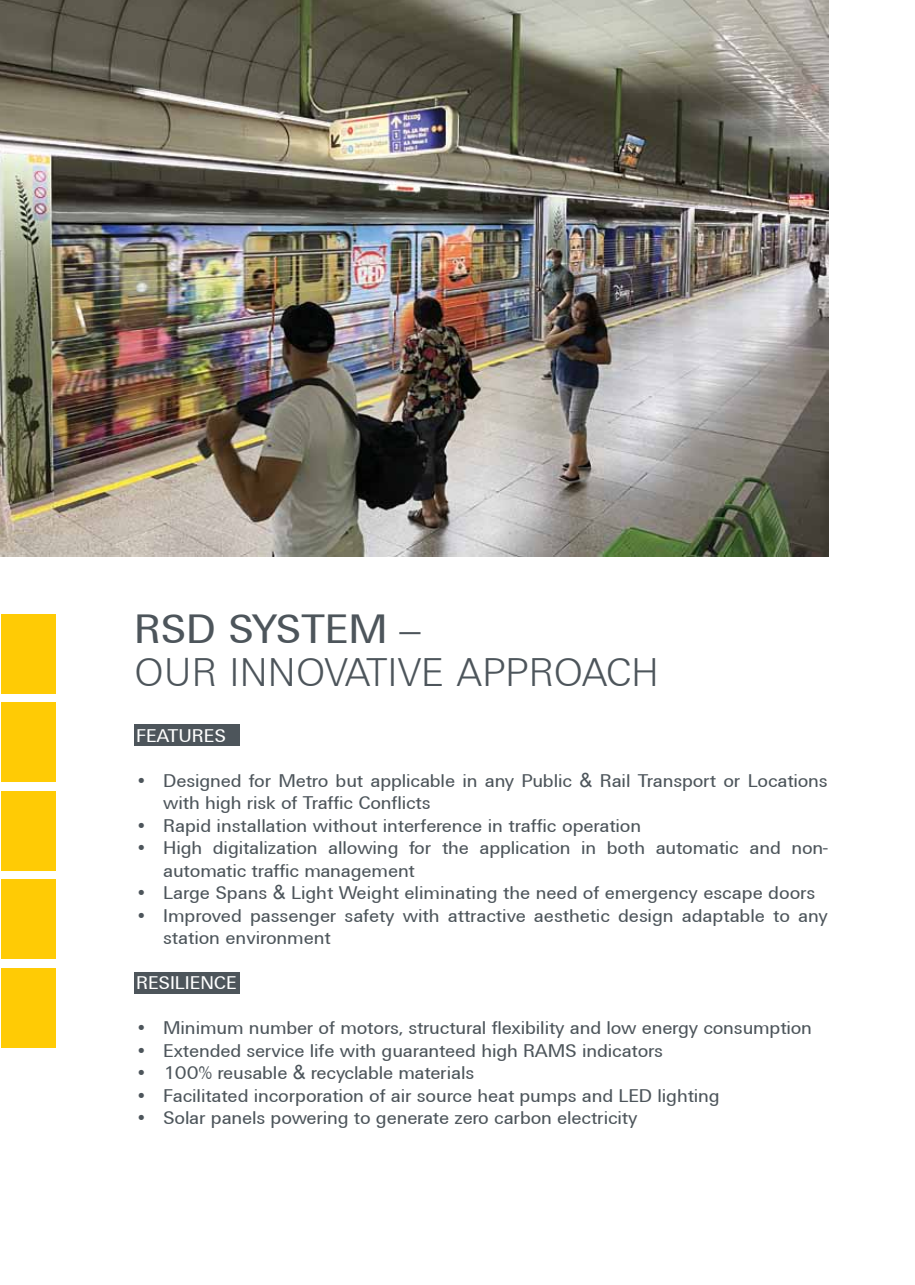
<style>
.page{position:relative;width:915px;height:1285px;background:#fff}
.page>*{position:absolute;margin:0;border:0;box-sizing:border-box;transform-origin:0 0}
.t1{font:300 43.5px/43.5px "Universum Bg";letter-spacing:-.005em;color:#4d555b}
.t2{font:19.5px/22.5px "Universum Bg";letter-spacing:-.005em;color:#4d555b}
.t3{font:19.5px "Universum Bg";color:#fff}
.s1{font-weight:400}
.s2{font-family:"Arial"}
</style>
<div class="page">
<div style="left:134px;top:724px;width:105px;height:21px;background:#4d555b"></div>
<div style="left:134px;top:972px;width:105px;height:21px;background:#4d555b"></div>
<div style="left:1px;top:968px;width:55px;height:79px;background:#ffcb05"></div>
<div style="left:1px;top:879px;width:55px;height:79px;background:#ffcb05"></div>
<div style="left:1px;top:791px;width:55px;height:79px;background:#ffcb05"></div>
<div style="left:1px;top:702px;width:55px;height:79px;background:#ffcb05"></div>
<div style="left:1px;top:614px;width:55px;height:79px;background:#ffcb05"></div>
<img style="left:0;top:0;width:827px;height:556px">
<h1 class="t1" style="left:134px;top:607px;width:526px"><span class="s1">RSD SYSTEM</span> –<br>OUR INNOVATIVE APPROACH</h1>
<p class="t3" style="left:136px;top:724px;width:91px">FEATURES</p>
<p class="t2" style="left:163px;top:769px;width:665px;text-indent:-27px">• Designed for Metro but applicable in any Public <span class="s2">&amp;</span> Rail Transport or Locations with high risk of Traffic Conflicts</p>
<p class="t2" style="left:136px;top:814px;width:506px">• Rapid installation without interference in traffic operation</p>
<p class="t2" style="left:163px;top:836px;width:665px;text-indent:-27px">• High digitalization allowing for the application in both automatic and non&shy;automatic traffic management</p>
<p class="t2" style="left:136px;top:881px;width:680px">• Large Spans <span class="s2">&amp;</span> Light Weight eliminating the need of emergency escape doors</p>
<p class="t2" style="left:163px;top:904px;width:665px;text-indent:-27px">• Improved passenger safety with attractive aesthetic design adaptable to any station environment</p>
<p class="t3" style="left:136px;top:972px;width:102px">RESILIENCE</p>
<p class="t2" style="left:136px;top:1016px;width:677px">• Minimum number of motors, structural flexibility and low energy consumption</p>
<p class="t2" style="left:136px;top:1039px;width:528px">• Extended service life with guaranteed high RAMS indicators</p>
<p class="t2" style="left:136px;top:1061px;width:339px">• 100% reusable <span class="s2">&amp;</span> recyclable materials</p>
<p class="t2" style="left:136px;top:1084px;width:585px">• Facilitated incorporation of air source heat pumps and LED lighting</p>
<p class="t2" style="left:136px;top:1106px;width:502px">• Solar panels powering to generate zero carbon electricity</p>
</div>
